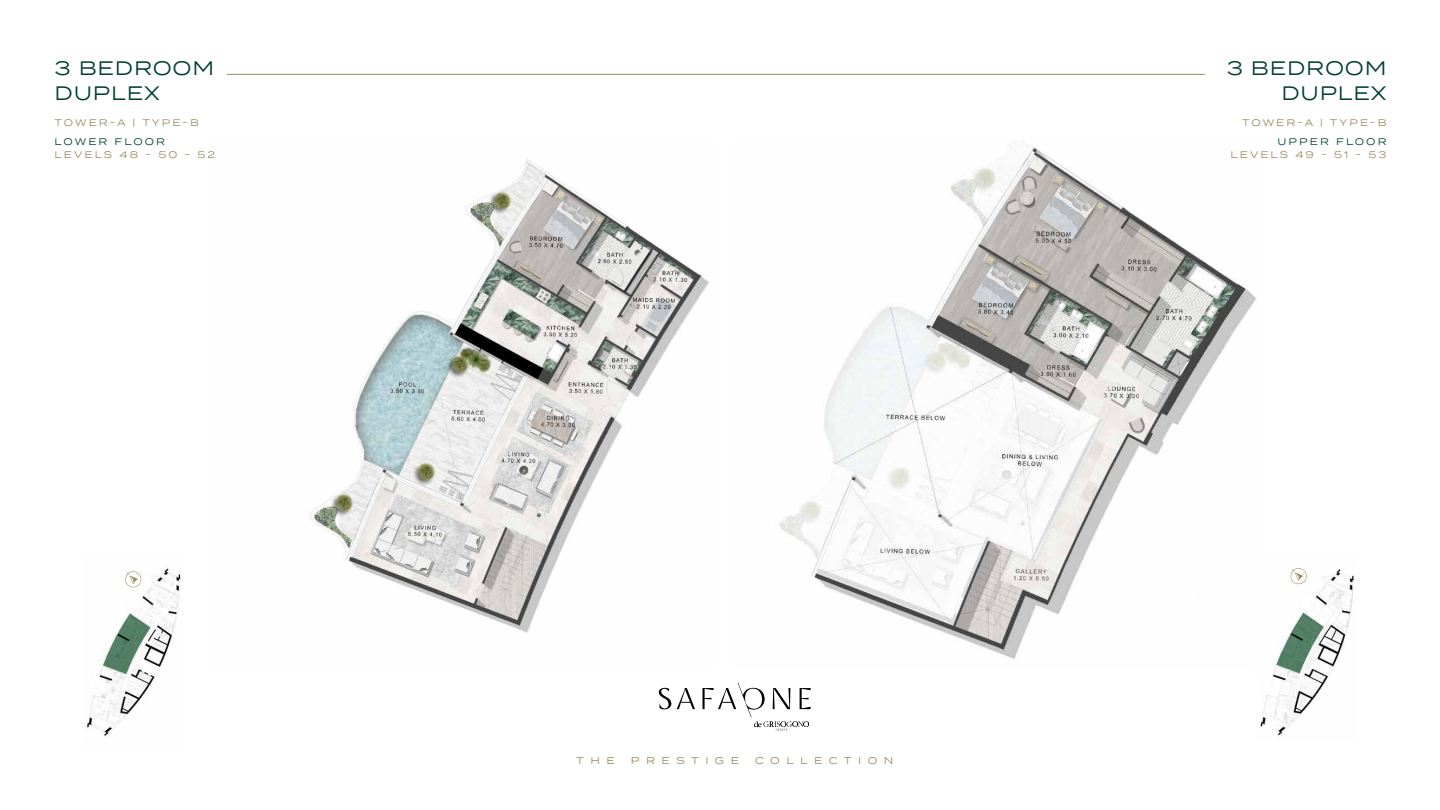
<style>
.page{position:relative;width:1440px;height:810px;background:#fff}
.page>*{position:absolute;margin:0;border:0;box-sizing:border-box;transform-origin:0 0}
.t1{font:19.5px/24.9px "Termina";letter-spacing:.04em;color:#003f32;text-align:right}
.t2{font:9.82px "Termina";letter-spacing:.66em;color:#988b61}
.t3{font:9.52px "Termina";letter-spacing:.22em;color:#988b61}
.t4{font:9.52px "Termina";letter-spacing:.22em;color:#003f32}
</style>
<div class="page">
<img style="left:310px;top:159px;width:399px;height:474px">
<img style="left:779px;top:141px;width:477px;height:518px">
<img style="left:87px;top:568px;width:94px;height:168px">
<img style="left:1260px;top:569px;width:94px;height:167px">
<svg style="left:1290px;top:568px;width:18px;height:17px"></svg>
<svg style="left:125px;top:571px;width:17px;height:17px"></svg>
<hr style="left:227px;top:74px;width:978px;height:1px;background:#988b61">
<svg style="left:703px;top:682px;width:108px;height:49px"></svg>
<svg style="left:659px;top:688px;width:36px;height:22px"></svg>
<h1 class="t1" style="left:55px;top:57px;width:161px;text-align:left">3 BEDROOM<br>DUPLEX</h1>
<p class="t3" style="left:55px;top:118px;width:146px">TOWER-A | TYPE-B</p>
<p class="t4" style="left:55px;top:137px;width:112px">LOWER FLOOR</p>
<p class="t3" style="left:55px;top:150px;width:162px">LEVELS 48 - 50 - 52</p>
<p class="t2" style="left:576px;top:756px;width:40px">THE</p>
<p class="t2" style="left:631px;top:756px;width:110px">PRESTIGE</p>
<p class="t2" style="left:755px;top:756px;width:140px">COLLECTION</p>
<h1 class="t1" style="left:1227px;top:57px;width:161px">3 BEDROOM<br>DUPLEX</h1>
<p class="t3" style="left:1242px;top:118px;width:146px">TOWER-A | TYPE-B</p>
<p class="t4" style="left:1278px;top:137px;width:111px">UPPER FLOOR</p>
<p class="t3" style="left:1231px;top:150px;width:158px">LEVELS 49 - 51 - 53</p>
</div>
